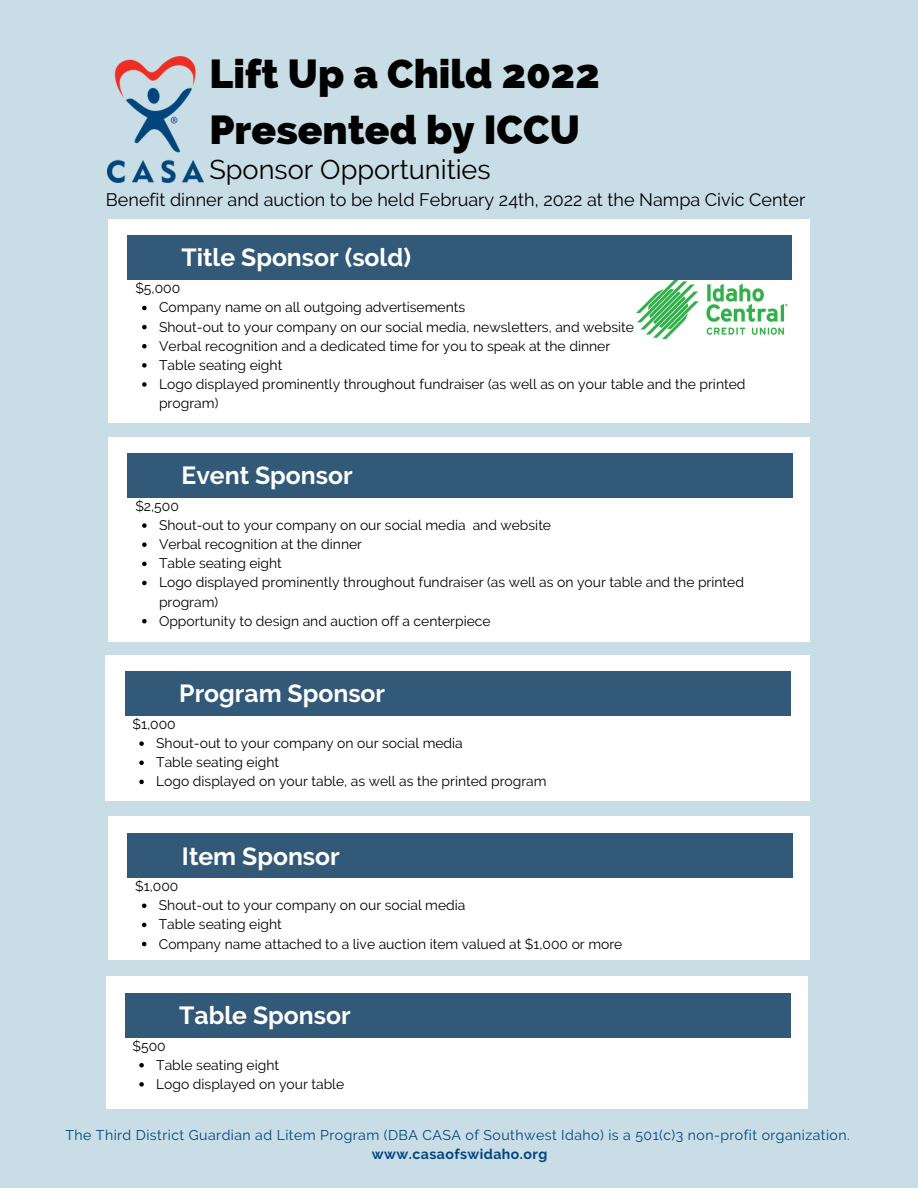
<style>
.page{position:relative;width:918px;height:1188px;background:#c9dde6}
.page>*{position:absolute;margin:0;border:0;box-sizing:border-box;transform-origin:0 0}
.t1{font:800 40.65px/56.2px "Raleway";color:#000}
.t2{font:27.15px "Raleway";color:#000}
.t3{font:700 24.75px "Raleway";color:#fff}
.t4{font:18px "Raleway";color:#000}
.t5{font:14.1px "Raleway";letter-spacing:.03em;color:#01457b}
.t6{font:700 14.1px "Raleway";letter-spacing:.03em;color:#01457b}
.t7{font:13.95px/19.2px "Raleway";color:#000}
</style>
<div class="page">
<div style="left:108px;top:437px;width:702px;height:205px;background:#fff"></div>
<div style="left:108px;top:219px;width:702px;height:203px;background:#fff"></div>
<div style="left:127px;top:235px;width:665px;height:45px;background:#325978"></div>
<div style="left:106px;top:655px;width:704px;height:145px;background:#fff"></div>
<div style="left:127px;top:453px;width:666px;height:45px;background:#325978"></div>
<div style="left:125px;top:671px;width:666px;height:45px;background:#325978"></div>
<div style="left:108px;top:816px;width:702px;height:144px;background:#fff"></div>
<div style="left:127px;top:833px;width:666px;height:45px;background:#325978"></div>
<img style="left:108px;top:56px;width:95px;height:126px">
<svg style="left:142px;top:306px;width:5px;height:4px"></svg>
<svg style="left:142px;top:325px;width:5px;height:4px"></svg>
<svg style="left:142px;top:344px;width:5px;height:4px"></svg>
<svg style="left:142px;top:363px;width:5px;height:5px"></svg>
<svg style="left:142px;top:382px;width:5px;height:5px"></svg>
<img style="left:636px;top:280px;width:152px;height:59px">
<div style="left:106px;top:976px;width:702px;height:132px;background:#fff"></div>
<div style="left:125px;top:993px;width:666px;height:45px;background:#325978"></div>
<svg style="left:142px;top:523px;width:5px;height:5px"></svg>
<svg style="left:142px;top:542px;width:5px;height:5px"></svg>
<svg style="left:142px;top:562px;width:5px;height:4px"></svg>
<svg style="left:142px;top:581px;width:5px;height:4px"></svg>
<svg style="left:142px;top:619px;width:5px;height:4px"></svg>
<svg style="left:139px;top:741px;width:5px;height:5px"></svg>
<svg style="left:139px;top:761px;width:5px;height:4px"></svg>
<svg style="left:139px;top:780px;width:5px;height:4px"></svg>
<svg style="left:142px;top:904px;width:4px;height:4px"></svg>
<svg style="left:142px;top:923px;width:4px;height:4px"></svg>
<svg style="left:142px;top:942px;width:4px;height:4px"></svg>
<svg style="left:139px;top:1063px;width:5px;height:5px"></svg>
<svg style="left:139px;top:1082px;width:5px;height:5px"></svg>
<p class="t1" style="left:209px;top:46px;width:392px">Lift Up a Child 2022<br>Presented by ICCU</p>
<p class="t2" style="left:209px;top:154px;width:283px">Sponsor Opportunities</p>
<p class="t4" style="left:106px;top:190px;width:701px">Benefit dinner and auction to be held February 24th, 2022 at the Nampa Civic Center</p>
<p class="t3" style="left:182px;top:243px;width:231px">Title Sponsor (sold)</p>
<p class="t7" style="left:135px;top:279px;width:46px">$5,000</p>
<p class="t7" style="left:159px;top:298px;width:308px">Company name on all outgoing advertisements</p>
<p class="t7" style="left:159px;top:317px;width:476px">Shout-out to your company on our social media, newsletters, and website</p>
<p class="t7" style="left:159px;top:336px;width:453px">Verbal recognition and a dedicated time for you to speak at the dinner</p>
<p class="t7" style="left:159px;top:355px;width:125px">Table seating eight</p>
<p class="t7" style="left:159px;top:374px;width:588px">Logo displayed prominently throughout fundraiser (as well as on your table and the printed program)</p>
<p class="t3" style="left:182px;top:461px;width:173px">Event Sponsor</p>
<p class="t7" style="left:135px;top:496px;width:45px">$2,500</p>
<p class="t7" style="left:159px;top:516px;width:394px">Shout-out to your company on our social media and website</p>
<p class="t7" style="left:159px;top:535px;width:205px">Verbal recognition at the dinner</p>
<p class="t7" style="left:159px;top:554px;width:124px">Table seating eight</p>
<p class="t7" style="left:159px;top:573px;width:587px">Logo displayed prominently throughout fundraiser (as well as on your table and the printed program)</p>
<p class="t7" style="left:159px;top:611px;width:333px">Opportunity to design and auction off a centerpiece</p>
<p class="t3" style="left:179px;top:679px;width:207px">Program Sponsor</p>
<p class="t7" style="left:133px;top:715px;width:45px">$1,000</p>
<p class="t7" style="left:156px;top:734px;width:308px">Shout-out to your company on our social media</p>
<p class="t7" style="left:156px;top:753px;width:124px">Table seating eight</p>
<p class="t7" style="left:156px;top:772px;width:392px">Logo displayed on your table, as well as the printed program</p>
<p class="t3" style="left:182px;top:841px;width:159px">Item Sponsor</p>
<p class="t7" style="left:159px;top:896px;width:308px">Shout-out to your company on our social media</p>
<p class="t7" style="left:159px;top:915px;width:124px">Table seating eight</p>
<p class="t7" style="left:159px;top:934px;width:465px">Company name attached to a live auction item valued at $1,000 or more</p>
<p class="t7" style="left:135px;top:877px;width:45px">$1,000</p>
<p class="t3" style="left:179px;top:1001px;width:173px">Table Sponsor</p>
<p class="t7" style="left:156px;top:1055px;width:124px">Table seating eight</p>
<p class="t7" style="left:156px;top:1074px;width:190px">Logo displayed on your table</p>
<p class="t7" style="left:133px;top:1036px;width:35px">$500</p>
<p class="t5" style="left:65px;top:1126px;width:786px">The Third District Guardian ad Litem Program (DBA CASA of Southwest Idaho) is a 501(c)3 non-profit organization.</p>
<p class="t6" style="left:372px;top:1146px;width:177px">www.casaofswidaho.org</p>
</div>
